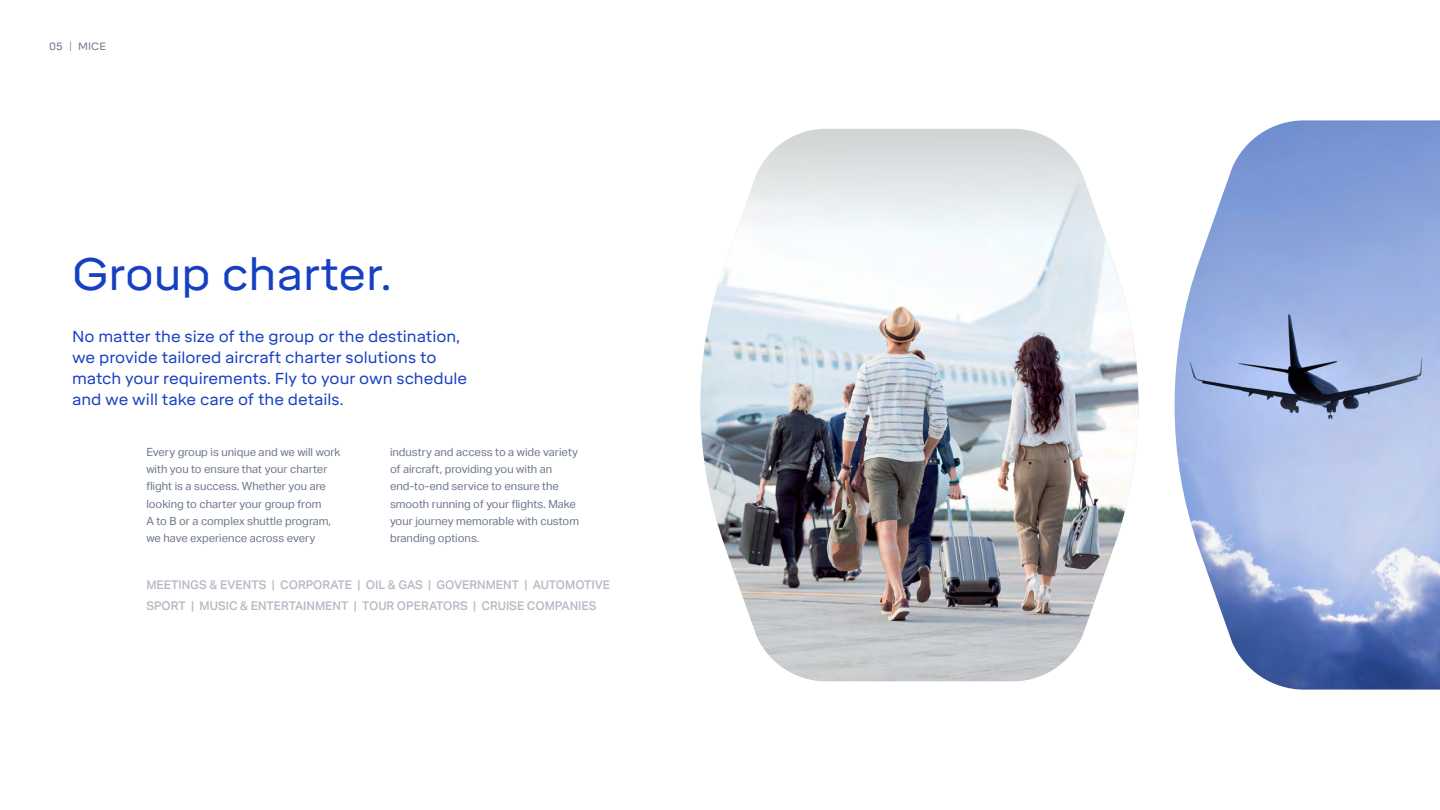
<style>
.page{position:relative;width:1440px;height:810px;background:#fff}
.page>*{position:absolute;margin:0;border:0;box-sizing:border-box;transform-origin:0 0}
.t1{font:45px "Mikro";color:#173fc2}
.t2{font:15.75px/21px "Mikro";color:#173fc2}
.t3{font:500 12px/21px "Aktiv Grotesk";color:#b5bbc5}
.t4{font:11.25px/17.2px "Aktiv Grotesk";color:#6b778b}
.t5{font:10.5px "Mikro";color:#6b778b}
.s1{font-weight:300}
</style>
<div class="page">
<img style="left:1174px;top:120px;width:266px;height:570px">
<img style="left:700px;top:129px;width:439px;height:552px">
<p class="t5" style="left:49px;top:40px;width:58px">05 <span class="s1">|</span> MICE</p>
<h1 class="t1" style="left:72px;top:248px;width:321px">Group charter.</h1>
<h2 class="t2" style="left:72px;top:326px;width:397px">No matter the size of the group or the destination, we provide tailored aircraft charter solutions to match your requirements. Fly to your own schedule and we will take care of the details.</h2>
<p class="t4" style="left:146px;top:443px;width:196px">Every group is unique and we will work with you to ensure that your charter flight is a success. Whether you are looking to charter your group from<br>A to B or a complex shuttle program, we have experience across every</p>
<p class="t4" style="left:390px;top:443px;width:191px">industry and access to a wide variety of aircraft, providing you with an end-to-end service to ensure the smooth running of your flights. Make your journey memorable with custom branding options.</p>
<p class="t3" style="left:146px;top:575px;width:465px">MEETINGS &amp; EVENTS | CORPORATE | OIL &amp; GAS | GOVERNMENT | AUTOMOTIVE<br>SPORT | MUSIC &amp; ENTERTAINMENT | TOUR OPERATORS | CRUISE COMPANIES</p>
</div>
